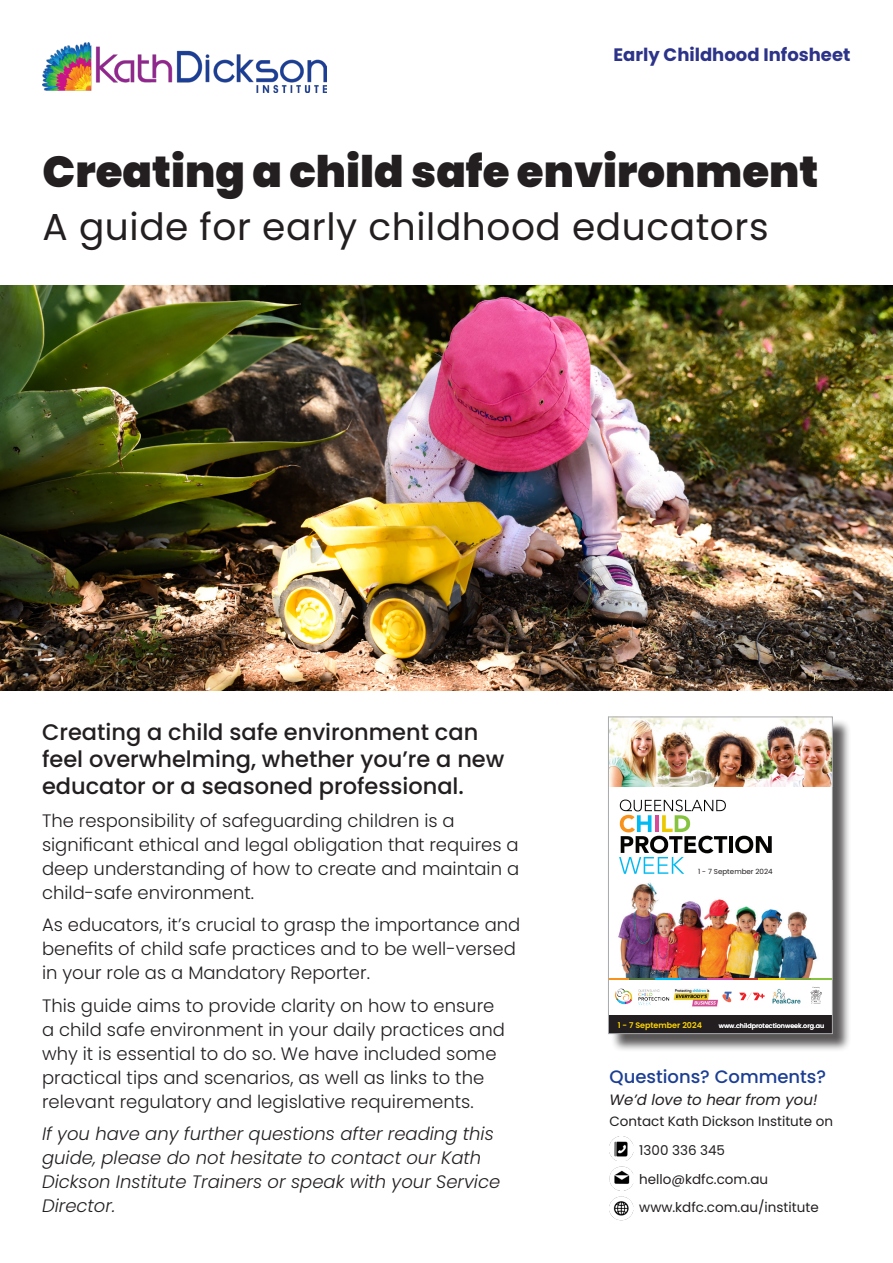
<style>
.page{position:relative;width:893px;height:1263px;background:#fff}
.page>*{position:absolute;margin:0;border:0;box-sizing:border-box;transform-origin:0 0}
.t1{font:900 43.5px "Poppins";color:#231f20}
.t2{font:37.5px "Poppins";letter-spacing:.015em;color:#231f20}
.t3{font:500 22.5px/27px "Poppins";color:#231f20}
.t4{font:300 18px/24px "Poppins";color:#231f20}
.t5{font:italic 300 18px/24px "Poppins";color:#231f20}
.t6{font:700 18px "Poppins";color:#2c3389}
.t7{font:500 18px "Poppins";color:#1c3f94}
.t8{font:italic 15px "Poppins";color:#231f20}
.t9{font:13.5px "Poppins";color:#231f20}
.t10{font:600 7.95px "Poppins";color:#fed503}
.t11{font:7.2px "Poppins";color:#231f20}
.t12{font:500 6.45px "Poppins";color:#fff}
</style>
<div class="page">
<img style="left:43px;top:43px;width:283px;height:50px">
<img style="left:0;top:285px;width:893px;height:406px">
<img style="left:609px;top:1137px;width:25px;height:24px">
<img style="left:609px;top:1166px;width:25px;height:25px">
<img style="left:609px;top:1196px;width:25px;height:24px">
<div style="left:610px;top:719px;width:241px;height:333px;background:#231f20;opacity:.75"></div>
<div style="left:608px;top:717px;width:224px;height:316px;background:#fff"></div>
<img style="left:618px;top:882px;width:199px;height:96px">
<div style="left:608px;top:1015px;width:224px;height:18px;background:#231f20"></div>
<hr style="left:729px;top:836px;width:4px;height:17px;background:#040503">
<svg style="left:735px;top:836px;width:37px;height:17px"></svg>
<svg style="left:619px;top:799px;width:108px;height:75px"></svg>
<img style="left:610px;top:718px;width:221px;height:69px">
<hr style="left:608px;top:978px;width:21px;height:2px;background:#f7931d">
<hr style="left:629px;top:978px;width:26px;height:2px;background:#4f7441">
<hr style="left:655px;top:978px;width:26px;height:2px;background:#00baf1">
<hr style="left:681px;top:978px;width:26px;height:2px;background:#4f479d">
<hr style="left:707px;top:978px;width:26px;height:2px;background:#d64a9a">
<hr style="left:733px;top:978px;width:26px;height:2px;background:#c64123">
<hr style="left:759px;top:978px;width:26px;height:2px;background:#eac802">
<hr style="left:785px;top:978px;width:26px;height:2px;background:#7da539">
<hr style="left:811px;top:978px;width:21px;height:2px;background:#86c43f">
<img style="left:615px;top:988px;width:55px;height:18px">
<svg style="left:739px;top:993px;width:26px;height:7px"></svg>
<svg style="left:810px;top:987px;width:12px;height:17px"></svg>
<svg style="left:722px;top:992px;width:10px;height:10px"></svg>
<img style="left:673px;top:988px;width:45px;height:19px">
<img style="left:772px;top:989px;width:29px;height:15px">
<div style="left:608px;top:716px;width:225px;height:318px;border:1px solid #a8a9ad"></div>
<p class="t6" style="left:613px;top:45px;width:239px">Early Childhood Infosheet</p>
<p class="t1" style="left:43px;top:146px;width:777px">Creating a child safe environment</p>
<p class="t2" style="left:43px;top:205px;width:727px">A guide for early childhood educators</p>
<p class="t3" style="left:42px;top:719px;width:464px">Creating a child safe environment can feel overwhelming, whether you’re a new educator or a seasoned professional.</p>
<p class="t4" style="left:42px;top:808px;width:479px">The responsibility of safeguarding children is a significant ethical and legal obligation that requires a deep understanding of how to create and maintain a child-safe environment.</p>
<p class="t4" style="left:42px;top:913px;width:480px">As educators, it’s crucial to grasp the importance and benefits of child safe practices and to be well-versed in your role as a Mandatory Reporter.</p>
<p class="t4" style="left:42px;top:993px;width:464px">This guide aims to provide clarity on how to ensure a child safe environment in your daily practices and why it is essential to do so. We have included some practical tips and scenarios, as well as links to the relevant regulatory and legislative requirements.</p>
<p class="t5" style="left:42px;top:1122px;width:460px">If you have any further questions after reading this guide, please do not hesitate to contact our Kath Dickson Institute Trainers or speak with your Service Director.</p>
<p class="t11" style="left:698px;top:867px;width:76px">1 - 7 September 2024</p>
<p class="t10" style="left:618px;top:1021px;width:86px">1 - 7 September 2024</p>
<p class="t12" style="left:719px;top:1022px;width:107px">www.childprotectionweek.org.au</p>
<p class="t7" style="left:609px;top:1066px;width:218px">Questions? Comments?</p>
<p class="t8" style="left:609px;top:1091px;width:210px">We’d love to hear from you!</p>
<p class="t9" style="left:609px;top:1113px;width:225px">Contact Kath Dickson Institute on</p>
<p class="t9" style="left:639px;top:1142px;width:87px">1300 336 345</p>
<p class="t9" style="left:639px;top:1171px;width:130px">hello@kdfc.com.au</p>
<p class="t9" style="left:639px;top:1200px;width:181px">www.kdfc.com.au/institute</p>
</div>
